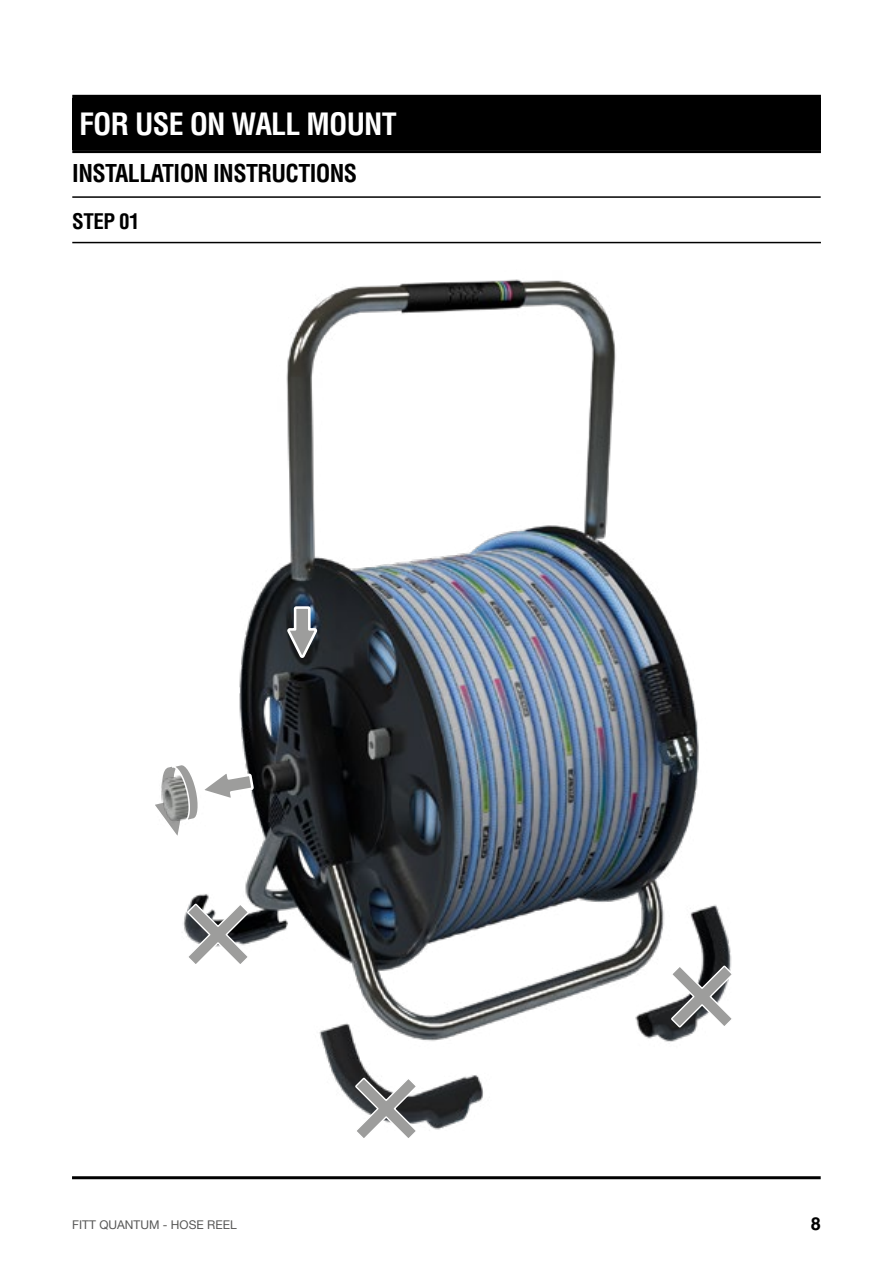
<style>
.page{position:relative;width:893px;height:1263px;background:#fff}
.page>*{position:absolute;margin:0;border:0;box-sizing:border-box;transform-origin:0 0}
.t1{font:700 condensed 30px "Helvetica LT Std";letter-spacing:-.025em;color:#fff}
.t2{font:700 condensed 24px "Helvetica LT Std";letter-spacing:-.025em;color:#000}
.t3{font:700 condensed 21px "Helvetica LT Std";letter-spacing:-.025em;color:#000}
.t4{font:700 18px "Helvetica LT Std";color:#000}
.t5{font:12px "Helvetica Neue";color:#575756}
</style>
<div class="page">
<div style="left:72px;top:95px;width:749px;height:6px;background:#000"></div>
<hr style="left:72px;top:150px;width:749px;height:3px;background:#000">
<hr style="left:72px;top:196px;width:749px;height:2px;background:#000">
<hr style="left:72px;top:242px;width:749px;height:1px;background:#000">
<div style="left:72px;top:99px;width:749px;height:51px;background:#000"></div>
<img style="left:183px;top:279px;width:549px;height:851px">
<svg style="left:285px;top:605px;width:34px;height:55px;background:#6f7478"></svg>
<svg style="left:155px;top:743px;width:100px;height:96px"></svg>
<svg style="left:670px;top:964px;width:62px;height:65px"></svg>
<hr style="left:72px;top:1176px;width:749px;height:3px;background:#000">
<svg style="left:354px;top:1076px;width:64px;height:62px"></svg>
<svg style="left:186px;top:902px;width:64px;height:65px"></svg>
<p class="t1" style="left:79px;top:105px;width:319px">FOR USE ON WALL MOUNT</p>
<p class="t2" style="left:72px;top:159px;width:287px">INSTALLATION INSTRUCTIONS</p>
<p class="t3" style="left:72px;top:208px;width:69px">STEP 01</p>
<p class="t5" style="left:72px;top:1216px;width:166px">FITT QUANTUM - HOSE REEL</p>
<p class="t4" style="left:811px;top:1212px;width:12px">8</p>
</div>
